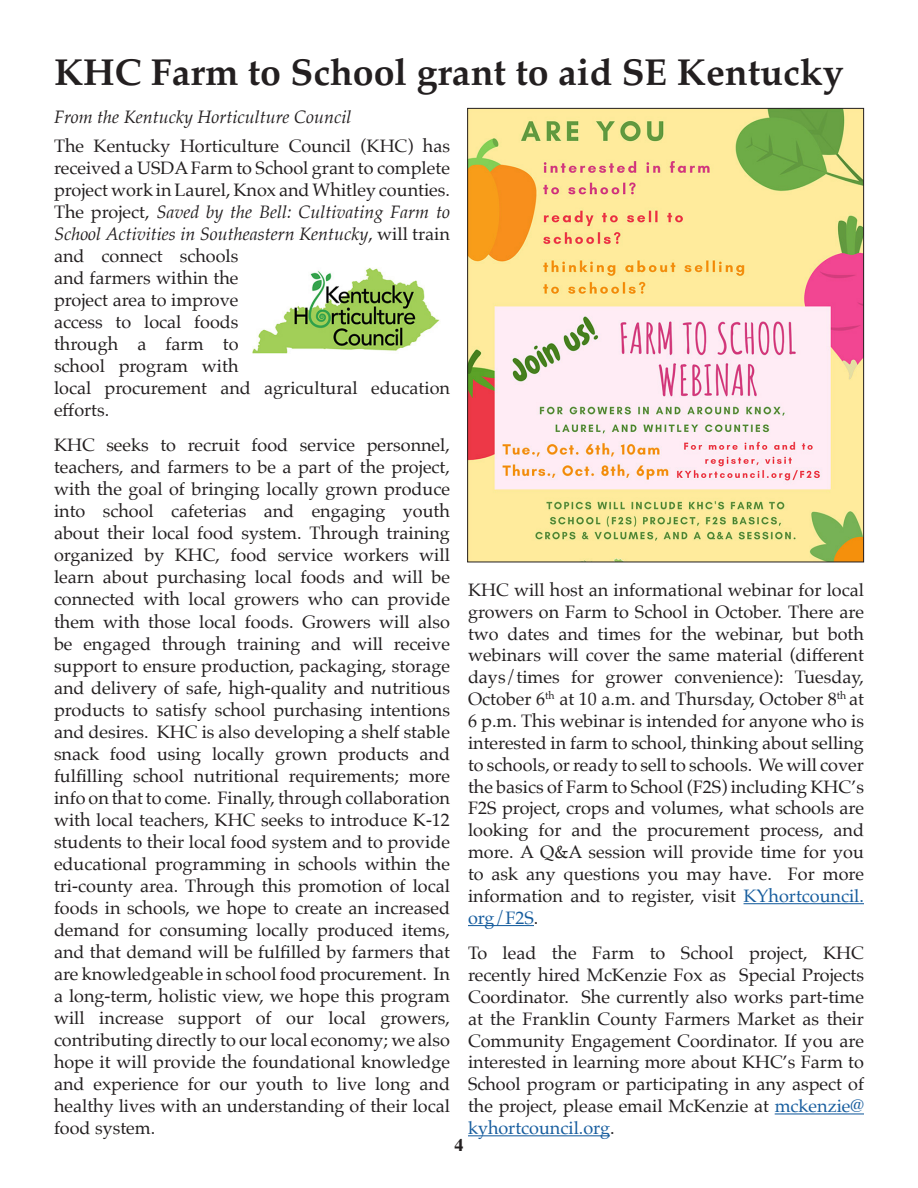
<style>
.page{position:relative;width:918px;height:1188px;background:#fff}
.page>*{position:absolute;margin:0;border:0;box-sizing:border-box;transform-origin:0 0}
.t1{font:700 37.5px "Palatino";color:#231f20}
.t2{font:18px/22px "Palatino";color:#231f20;text-align:justify}
.t3{font:italic 18px "Palatino";color:#231f20}
.t4{font:700 18px "Times";color:#231f20}
.s1{font-style:italic}
.s2{color:#175d9e}
</style>
<div class="page">
<hr style="left:744px;top:903px;width:120px;height:1px;background:#175d9e">
<hr style="left:468px;top:925px;width:66px;height:1px;background:#175d9e">
<hr style="left:775px;top:1113px;width:89px;height:1px;background:#175d9e">
<hr style="left:468px;top:1135px;width:142px;height:1px;background:#175d9e">
<img style="left:469px;top:110px;width:393px;height:450px">
<img style="left:252px;top:268px;width:188px;height:86px">
<p class="t1" style="left:54px;top:40px;width:791px">KHC Farm to School grant to aid SE Kentucky</p>
<p class="t3" style="left:54px;top:101px;width:299px">From the Kentucky Horticulture Council</p>
<p class="t2" style="left:54px;top:134px;width:398px;text-align:left">The Kentucky Horticulture Council (KHC) has received a USDA Farm to School grant to complete project work in Laurel, Knox and Whitley counties.<br>The project, <span class="s1">Saved by the Bell: Cultivating Farm to School Activities in Southeastern Kentucky</span>, will train and connect schools<br>and farmers within the<br>project area to improve<br>access to local foods<br>through a farm to<br>school program with<br>local procurement and agricultural education efforts.</p>
<p class="t2" style="left:54px;top:434px;width:398px">KHC seeks to recruit food service personnel, teachers, and farmers to be a part of the project, with the goal of bringing locally grown produce into school cafeterias and engaging youth about their local food system. Through training organized by KHC, food service workers will learn about purchasing local foods and will be connected with local growers who can provide them with those local foods. Growers will also be engaged through training and will receive support to ensure production, packaging, storage and delivery of safe, high-quality and nutritious products to satisfy school purchasing intentions and desires. KHC is also developing a shelf stable snack food using locally grown products and fulfilling school nutritional requirements; more info on that to come. Finally, through collaboration with local teachers, KHC seeks to introduce K-12 students to their local food system and to provide educational programming in schools within the tri-county area. Through this promotion of local foods in schools, we hope to create an increased demand for consuming locally produced items, and that demand will be fulfilled by farmers that are knowledgeable in school food procurement. In a long-term, holistic view, we hope this program will increase support of our local growers, contributing directly to our local economy; we also hope it will provide the foundational knowledge and experience for our youth to live long and healthy lives with an understanding of their local food system.</p>
<p class="t2" style="left:468px;top:579px;width:398px">KHC will host an informational webinar for local growers on Farm to School in October. There are two dates and times for the webinar, but both webinars will cover the same material (different days/times for grower convenience): Tuesday, October 6<sup>th</sup> at 10 a.m. and Thursday, October 8<sup>th</sup> at 6 p.m. This webinar is intended for anyone who is interested in farm to school, thinking about selling to schools, or ready to sell to schools. We will cover the basics of Farm to School (F2S) including KHC’s F2S project, crops and volumes, what schools are looking for and the procurement process, and more. A Q&amp;A session will provide time for you to ask any questions you may have. For more information and to register, visit <span class="s2">KYhortcouncil. org/F2S</span>.</p>
<p class="t2" style="left:468px;top:942px;width:398px">To lead the Farm to School project, KHC recently hired McKenzie Fox as Special Projects Coordinator. She currently also works part-time at the Franklin County Farmers Market as their Community Engagement Coordinator. If you are interested in learning more about KHC’s Farm to School program or participating in any aspect of the project, please email McKenzie at <span class="s2">mckenzie@ kyhortcouncil.org</span>.</p>
<p class="t4" style="left:454px;top:1127px;width:10px">4</p>
</div>
